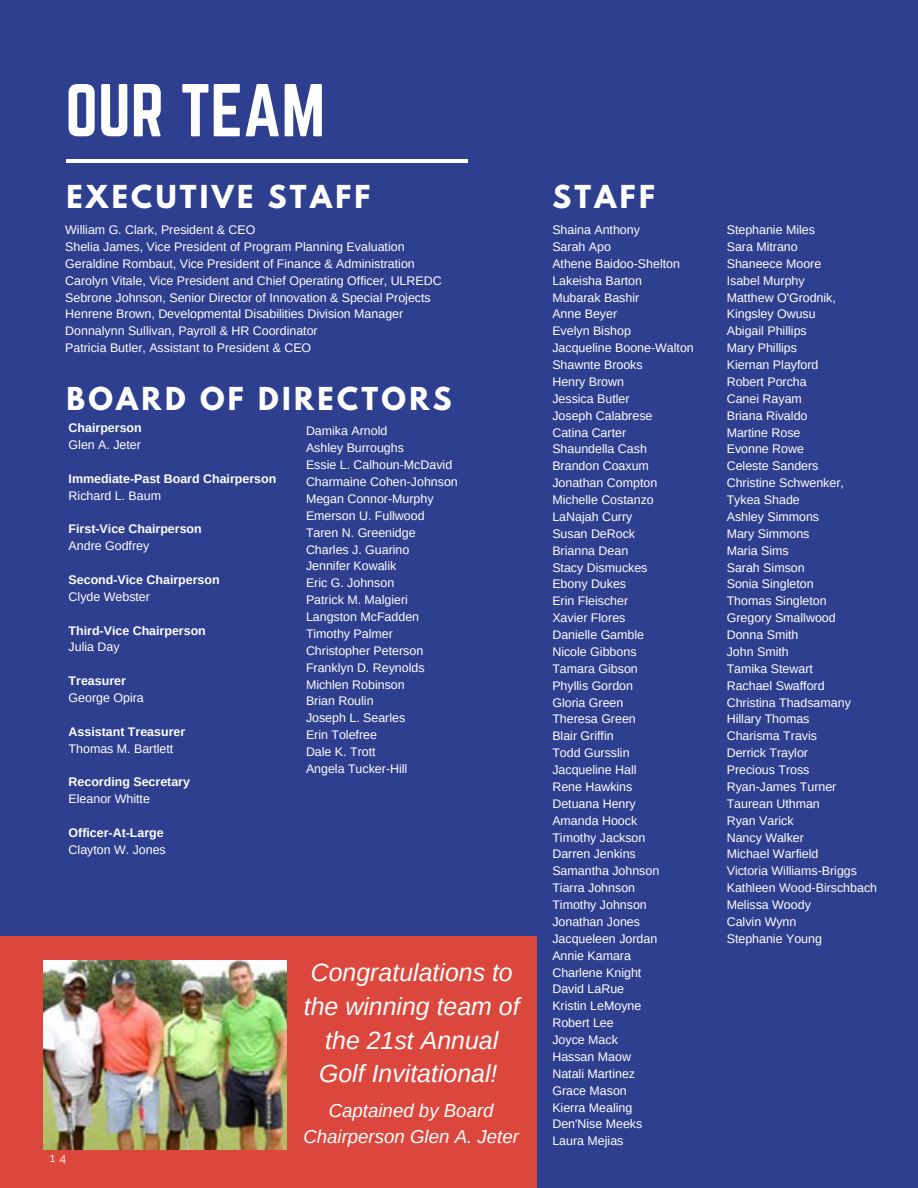
<style>
.page{position:relative;width:918px;height:1188px;background:#2e3f8f}
.page>*{position:absolute;margin:0;border:0;box-sizing:border-box;transform-origin:0 0}
.t1{font:65.4px "Norwester";color:#fff}
.t2{font:700 28.05px "League Spartan";letter-spacing:.12em;color:#fff}
.t3{font:italic 24.9px/33.8px "Arimo";color:#fff;text-align:center}
.t4{font:italic 18.75px/25.8px "Arimo";color:#fff;text-align:center}
.t5{font:12.45px/16.8px "Arimo";color:#fff}
.t6{font:700 12.45px "Arimo";color:#fff}
.t7{font:12.45px "Raleway";color:#fff}
</style>
<div class="page">
<hr style="left:66px;top:160px;width:401px;height:3px;background:#fff">
<div style="left:0;top:936px;width:537px;height:252px;background:#db473c"></div>
<img style="left:44px;top:961px;width:243px;height:189px">
<h1 class="t1" style="left:65px;top:79px;width:261px">OUR TEAM</h1>
<h2 class="t2" style="left:66px;top:175px;width:306px">EXECUTIVE STAFF</h2>
<p class="t5" style="left:65px;top:221px;width:378px">William G. Clark, President &amp; CEO<br>Shelia James, Vice President of Program Planning Evaluation Geraldine Rombaut, Vice President of Finance &amp; Administration Carolyn Vitale, Vice President and Chief Operating Officer, ULREDC Sebrone Johnson, Senior Director of Innovation &amp; Special Projects Henrene Brown, Developmental Disabilities Division Manager Donnalynn Sullivan, Payroll &amp; HR Coordinator<br>Patricia Butler, Assistant to President &amp; CEO</p>
<h2 class="t2" style="left:66px;top:376px;width:387px">BOARD OF DIRECTORS</h2>
<p class="t6" style="left:69px;top:419px;width:75px">Chairperson</p>
<p class="t5" style="left:69px;top:436px;width:74px">Glen A. Jeter</p>
<p class="t6" style="left:69px;top:470px;width:209px">Immediate-Past Board Chairperson</p>
<p class="t5" style="left:69px;top:487px;width:94px">Richard L. Baum</p>
<p class="t6" style="left:69px;top:520px;width:135px">First-Vice Chairperson</p>
<p class="t5" style="left:69px;top:537px;width:82px">Andre Godfrey</p>
<p class="t6" style="left:69px;top:571px;width:153px">Second-Vice Chairperson</p>
<p class="t5" style="left:69px;top:588px;width:83px">Clyde Webster</p>
<p class="t6" style="left:69px;top:622px;width:139px">Third-Vice Chairperson</p>
<p class="t5" style="left:69px;top:639px;width:53px">Julia Day</p>
<p class="t6" style="left:69px;top:672px;width:59px">Treasurer</p>
<p class="t5" style="left:69px;top:689px;width:77px">George Opira</p>
<p class="t6" style="left:69px;top:723px;width:118px">Assistant Treasurer</p>
<p class="t5" style="left:69px;top:740px;width:106px">Thomas M. Bartlett</p>
<p class="t6" style="left:69px;top:774px;width:123px">Recording Secretary</p>
<p class="t5" style="left:69px;top:791px;width:83px">Eleanor Whitte</p>
<p class="t6" style="left:69px;top:824px;width:97px">Officer-At-Large</p>
<p class="t5" style="left:69px;top:841px;width:99px">Clayton W. Jones</p>
<p class="t5" style="left:306px;top:423px;width:153px">Damika Arnold<br>Ashley Burroughs<br>Essie L. Calhoun-McDavid<br>Charmaine Cohen-Johnson<br>Megan Connor-Murphy<br>Emerson U. Fullwood<br>Taren N. Greenidge<br>Charles J. Guarino<br>Jennifer Kowalik<br>Eric G. Johnson<br>Patrick M. Malgieri<br>Langston McFadden<br>Timothy Palmer<br>Christopher Peterson<br>Franklyn D. Reynolds<br>Michlen Robinson<br>Brian Roulin<br>Joseph L. Searles<br>Erin Tolefree<br>Dale K. Trott<br>Angela Tucker-Hill</p>
<h3 class="t3" style="left:304px;top:955px;width:217px">Congratulations to the winning team of the 21st Annual<br>Golf Invitational!</h3>
<p class="t7" style="left:50px;top:1151px;width:18px">1 4</p>
<h3 class="t4" style="left:303px;top:1098px;width:217px">Captained by Board<br>Chairperson Glen A. Jeter</h3>
<h2 class="t2" style="left:552px;top:175px;width:104px">STAFF</h2>
<p class="t5" style="left:552px;top:221px;width:143px">Shaina Anthony<br>Sarah Apo<br>Athene Baidoo-Shelton<br>Lakeisha Barton<br>Mubarak Bashir<br>Anne Beyer<br>Evelyn Bishop<br>Jacqueline Boone-Walton<br>Shawnte Brooks<br>Henry Brown<br>Jessica Butler<br>Joseph Calabrese<br>Catina Carter<br>Shaundella Cash<br>Brandon Coaxum<br>Jonathan Compton<br>Michelle Costanzo<br>LaNajah Curry<br>Susan DeRock<br>Brianna Dean<br>Stacy Dismuckes<br>Ebony Dukes<br>Erin Fleischer<br>Xavier Flores<br>Danielle Gamble<br>Nicole Gibbons<br>Tamara Gibson<br>Phyllis Gordon<br>Gloria Green<br>Theresa Green<br>Blair Griffin<br>Todd Gursslin<br>Jacqueline Hall<br>Rene Hawkins<br>Detuana Henry<br>Amanda Hoock<br>Timothy Jackson<br>Darren Jenkins<br>Samantha Johnson<br>Tiarra Johnson<br>Timothy Johnson<br>Jonathan Jones<br>Jacqueleen Jordan<br>Annie Kamara<br>Charlene Knight<br>David LaRue<br>Kristin LeMoyne<br>Robert Lee<br>Joyce Mack<br>Hassan Maow<br>Natali Martinez<br>Grace Mason<br>Kierra Mealing<br>Den'Nise Meeks<br>Laura Mejias</p>
<p class="t5" style="left:727px;top:221px;width:152px">Stephanie Miles<br>Sara Mitrano<br>Shaneece Moore<br>Isabel Murphy<br>Matthew O'Grodnik,<br>Kingsley Owusu<br>Abigail Phillips<br>Mary Phillips<br>Kiernan Playford<br>Robert Porcha<br>Canei Rayam<br>Briana Rivaldo<br>Martine Rose<br>Evonne Rowe<br>Celeste Sanders<br>Christine Schwenker,<br>Tykea Shade<br>Ashley Simmons<br>Mary Simmons<br>Maria Sims<br>Sarah Simson<br>Sonia Singleton<br>Thomas Singleton<br>Gregory Smallwood<br>Donna Smith<br>John Smith<br>Tamika Stewart<br>Rachael Swafford<br>Christina Thadsamany<br>Hillary Thomas<br>Charisma Travis<br>Derrick Traylor<br>Precious Tross<br>Ryan-James Turner<br>Taurean Uthman<br>Ryan Varick<br>Nancy Walker<br>Michael Warfield<br>Victoria Williams-Briggs<br>Kathleen Wood-Birschbach<br>Melissa Woody<br>Calvin Wynn<br>Stephanie Young</p>
</div>
